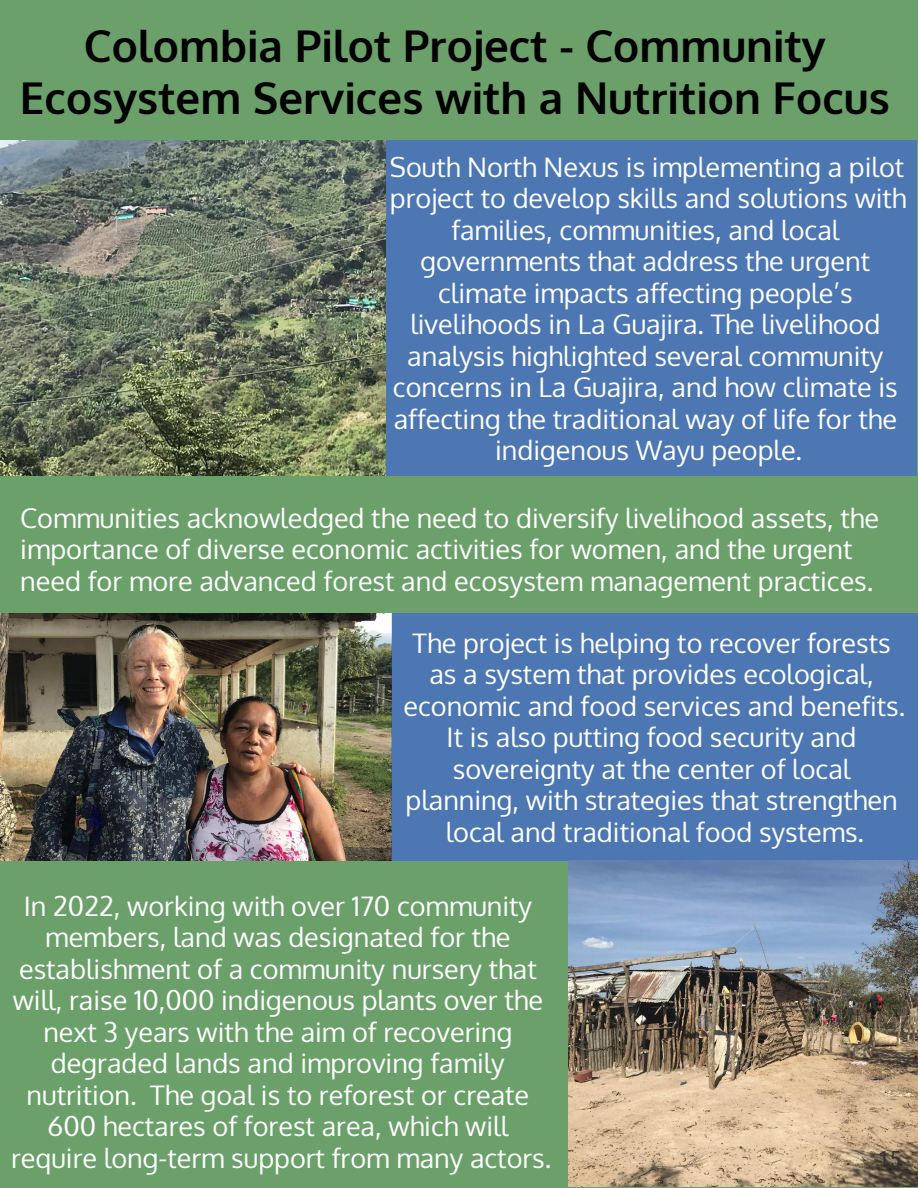
<style>
.page{position:relative;width:918px;height:1188px;background:#6ca06b}
.page>*{position:absolute;margin:0;border:0;box-sizing:border-box;transform-origin:0 0}
.t1{font:700 43.8px/51.8px "Oxygen";color:#000;text-align:center}
.t2{font:27px/31.5px "Oxygen";color:#fff;text-align:center}
.t3{font:22.5px "Roboto Condensed";color:#333}
</style>
<div class="page">
<div style="left:380px;top:141px;width:537px;height:335px;background:#4d77b3"></div>
<div style="left:390px;top:613px;width:528px;height:248px;background:#4d77b3"></div>
<img style="left:0;top:613px;width:392px;height:248px">
<img style="left:568px;top:861px;width:350px;height:326px">
<img style="left:0;top:141px;width:386px;height:335px">
<h1 class="t1" style="left:20px;top:21px;width:872px">Colombia Pilot Project - Community<br>Ecosystem Services with a Nutrition Focus</h1>
<p class="t2" style="left:390px;top:151px;width:518px">South North Nexus is implementing a pilot project to develop skills and solutions with families, communities, and local governments that address the urgent climate impacts affecting people’s livelihoods in La Guajira. The livelihood analysis highlighted several community concerns in La Guajira, and how climate is affecting the traditional way of life for the indigenous Wayu people.</p>
<p class="t2" style="left:20px;top:502px;width:860px;text-align:left">Communities acknowledged the need to diversify livelihood assets, the importance of diverse economic activities for women, and the urgent need for more advanced forest and ecosystem management practices.</p>
<p class="t2" style="left:403px;top:627px;width:503px">The project is helping to recover forests as a system that provides ecological, economic and food services and benefits.<br>It is also putting food security and sovereignty at the center of local planning, with strategies that strengthen local and traditional food systems.</p>
<p class="t2" style="left:11px;top:890px;width:542px">In 2022, working with over 170 community members, land was designated for the establishment of a community nursery that will, raise 10,000 indigenous plants over the next 3 years with the aim of recovering degraded lands and improving family nutrition. The goal is to reforest or create 600 hectares of forest area, which will require long-term support from many actors.</p>
<p class="t3" style="left:879px;top:1143px;width:24px">15</p>
</div>
